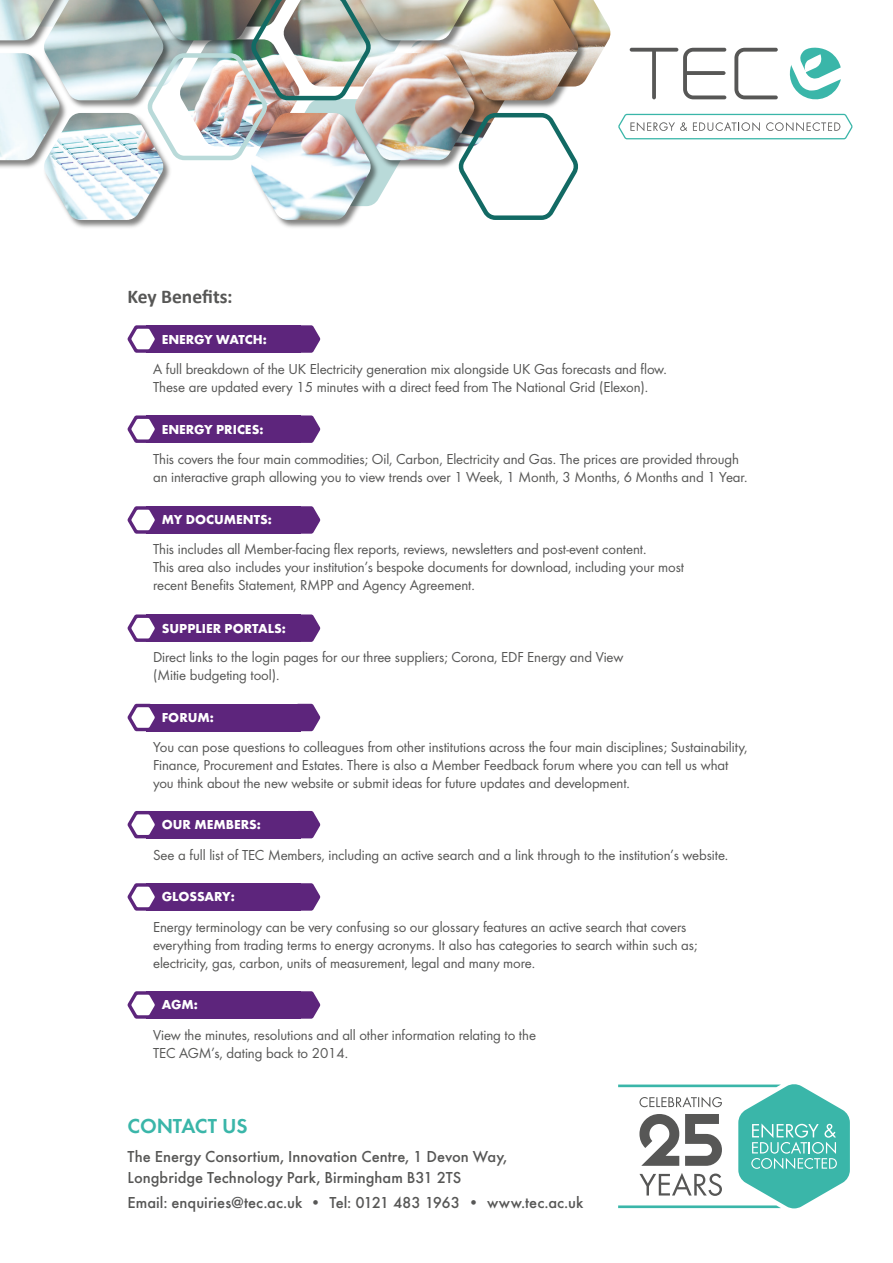
<style>
.page{position:relative;width:893px;height:1263px;background:#fff}
.page>*{position:absolute;margin:0;border:0;box-sizing:border-box;transform-origin:0 0}
.t1{font:21px "Futura Dem";letter-spacing:-.01em;color:#3ab6a9}
.t2{font:700 19.5px "Calibri";letter-spacing:-.005em;color:#575756}
.t3{font:500 16.5px/21px "Futura";color:#575756}
.t4{font:15px/18px "Futura Boo";letter-spacing:-.005em;color:#575756}
.t5{font:700 13.5px "Futura";color:#fff}
</style>
<div class="page">
<img style="left:71px;top:0;width:608px;height:228px">
<img style="left:0;top:0;width:579px;height:220px">
<img style="left:147px;top:0;width:257px;height:206px">
<svg style="left:458px;top:113px;width:121px;height:107px"></svg>
<svg style="left:789px;top:47px;width:52px;height:53px"></svg>
<svg style="left:630px;top:48px;width:96px;height:51px"></svg>
<svg style="left:734px;top:48px;width:44px;height:51px"></svg>
<svg style="left:618px;top:114px;width:235px;height:25px"></svg>
<svg style="left:618px;top:1084px;width:232px;height:124px"></svg>
<div style="left:147px;top:325px;width:154px;height:28px;background:#5d257c"></div>
<svg style="left:301px;top:325px;width:19px;height:28px"></svg>
<svg style="left:127px;top:325px;width:28px;height:28px"></svg>
<div style="left:147px;top:415px;width:154px;height:28px;background:#5d257c"></div>
<svg style="left:301px;top:415px;width:19px;height:28px"></svg>
<svg style="left:127px;top:415px;width:28px;height:28px"></svg>
<div style="left:147px;top:506px;width:154px;height:28px;background:#5d257c"></div>
<svg style="left:301px;top:506px;width:19px;height:28px"></svg>
<svg style="left:127px;top:506px;width:28px;height:28px"></svg>
<div style="left:147px;top:614px;width:154px;height:28px;background:#5d257c"></div>
<svg style="left:301px;top:614px;width:19px;height:28px"></svg>
<svg style="left:127px;top:614px;width:28px;height:28px"></svg>
<div style="left:147px;top:704px;width:154px;height:27px;background:#5d257c"></div>
<svg style="left:301px;top:704px;width:19px;height:27px"></svg>
<svg style="left:127px;top:704px;width:28px;height:27px"></svg>
<div style="left:147px;top:811px;width:154px;height:27px;background:#5d257c"></div>
<svg style="left:301px;top:811px;width:19px;height:27px"></svg>
<svg style="left:127px;top:811px;width:28px;height:27px"></svg>
<div style="left:147px;top:883px;width:154px;height:28px;background:#5d257c"></div>
<svg style="left:301px;top:883px;width:19px;height:28px"></svg>
<svg style="left:127px;top:883px;width:28px;height:28px"></svg>
<div style="left:147px;top:991px;width:154px;height:28px;background:#5d257c"></div>
<svg style="left:301px;top:991px;width:19px;height:28px"></svg>
<svg style="left:127px;top:991px;width:28px;height:28px"></svg>
<p class="t2" style="left:128px;top:282px;width:107px">Key Benefits:</p>
<p class="t5" style="left:162px;top:329px;width:107px">ENERGY WATCH:</p>
<p class="t4" style="left:153px;top:359px;width:515px">A full breakdown of the UK Electricity generation mix alongside UK Gas forecasts and flow.<br>These are updated every 15 minutes with a direct feed from The National Grid (Elexon).</p>
<p class="t5" style="left:162px;top:420px;width:103px">ENERGY PRICES:</p>
<p class="t4" style="left:153px;top:449px;width:596px">This covers the four main commodities; Oil, Carbon, Electricity and Gas. The prices are provided through an interactive graph allowing you to view trends over 1 Week, 1 Month, 3 Months, 6 Months and 1 Year.</p>
<p class="t5" style="left:162px;top:510px;width:112px">MY DOCUMENTS:</p>
<p class="t4" style="left:153px;top:539px;width:533px">This includes all Member-facing flex reports, reviews, newsletters and post-event content.<br>This area also includes your institution’s bespoke documents for download, including your most recent Benefits Statement, RMPP and Agency Agreement.</p>
<p class="t5" style="left:162px;top:619px;width:126px">SUPPLIER PORTALS:</p>
<p class="t4" style="left:153px;top:647px;width:472px">Direct links to the login pages for our three suppliers; Corona, EDF Energy and View (Mitie budgeting tool).</p>
<p class="t5" style="left:162px;top:708px;width:54px">FORUM:</p>
<p class="t4" style="left:153px;top:737px;width:596px">You can pose questions to colleagues from other institutions across the four main disciplines; Sustainability,<br>Finance, Procurement and Estates. There is also a Member Feedback forum where you can tell us what you think about the new website or submit ideas for future updates and development.</p>
<p class="t5" style="left:162px;top:815px;width:101px">OUR MEMBERS:</p>
<p class="t4" style="left:153px;top:845px;width:577px">See a full list of TEC Members, including an active search and a link through to the institution’s website.</p>
<p class="t5" style="left:162px;top:887px;width:74px">GLOSSARY:</p>
<p class="t4" style="left:153px;top:917px;width:546px">Energy terminology can be very confusing so our glossary features an active search that covers everything from trading terms to energy acronyms. It also has categories to search within such as; electricity, gas, carbon, units of measurement, legal and many more.</p>
<p class="t5" style="left:162px;top:995px;width:38px">AGM:</p>
<p class="t4" style="left:153px;top:1025px;width:384px">View the minutes, resolutions and all other information relating to the<br>TEC AGM’s, dating back to 2014.</p>
<p class="t1" style="left:128px;top:1111px;width:121px">CONTACT US</p>
<p class="t3" style="left:128px;top:1144px;width:381px">The Energy Consortium, Innovation Centre, 1 Devon Way,<br>Longbridge Technology Park, Birmingham B31 2TS</p>
<p class="t3" style="left:128px;top:1191px;width:457px">Email: enquiries@tec.ac.uk • Tel: 0121 483 1963 • www.tec.ac.uk</p>
</div>
